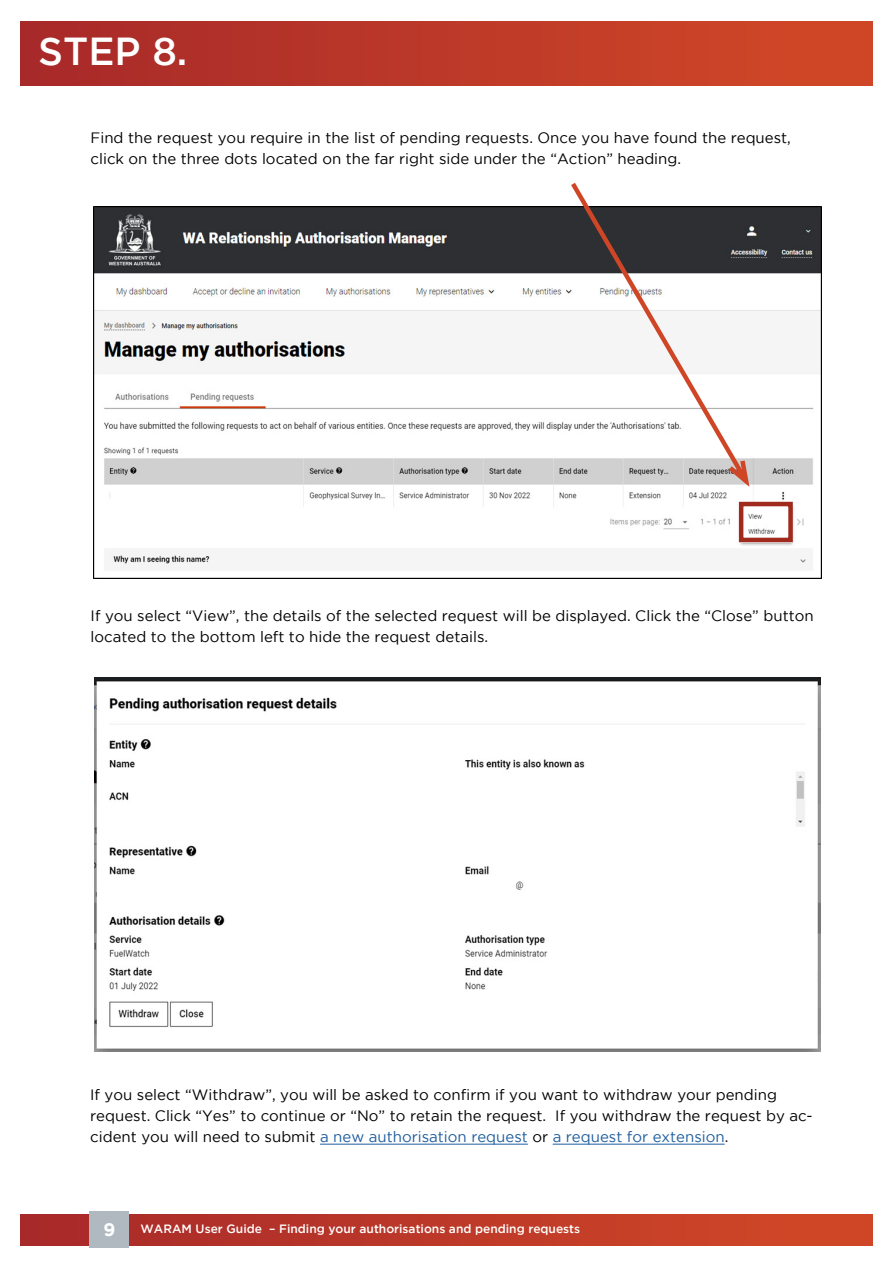
<style>
.page{position:relative;width:893px;height:1263px;background:#fff}
.page>*{position:absolute;margin:0;border:0;box-sizing:border-box;transform-origin:0 0}
.t1{font:500 39px "Gotham";color:#fff}
.t2{font:700 18px "Gotham";color:#fff}
.t3{font:15px/21px "Gotham";color:#000}
.t4{font:500 12px "Gotham";color:#fff}
.s1{color:#215e9e}
</style>
<div class="page">
<div style="left:20px;top:22px;width:853px;height:64px;background:linear-gradient(to right,#a7292a,#d24927)"></div>
<div style="left:20px;top:1214px;width:853px;height:31px;background:linear-gradient(to right,#a7292a,#d24927)"></div>
<div style="left:90px;top:1211px;width:39px;height:37px;background:#b0b8c0"></div>
<img style="left:93px;top:207px;width:729px;height:371px">
<svg style="left:567px;top:183px;width:185px;height:304px"></svg>
<svg style="left:724px;top:456px;width:29px;height:37px"></svg>
<div style="left:739px;top:502px;width:54px;height:40px;border:4px solid #a02a1d"></div>
<img style="left:94px;top:677px;width:727px;height:375px">
<hr style="left:320px;top:1144px;width:208px;height:1px;background:#215e9e">
<hr style="left:553px;top:1144px;width:172px;height:1px;background:#215e9e">
<h1 class="t1" style="left:38px;top:29px;width:151px">STEP 8.</h1>
<p class="t3" style="left:91px;top:127px;width:702px">Find the request you require in the list of pending requests. Once you have found the request, click on the three dots located on the far right side under the “Action” heading.</p>
<p class="t3" style="left:91px;top:605px;width:725px">If you select “View”, the details of the selected request will be displayed. Click the “Close” button located to the bottom left to hide the request details.</p>
<p class="t3" style="left:90px;top:1084px;width:724px">If you select “Withdraw”, you will be asked to confirm if you want to withdraw your pending request. Click “Yes” to continue or “No” to retain the request. If you withdraw the request by ac&shy;cident you will need to submit <span class="s1">a new authorisation request</span> or <span class="s1">a request for extension</span>.</p>
<p class="t2" style="left:103px;top:1219px;width:13px">9</p>
<p class="t4" style="left:141px;top:1222px;width:441px">WARAM User Guide – Finding your authorisations and pending requests</p>
</div>
